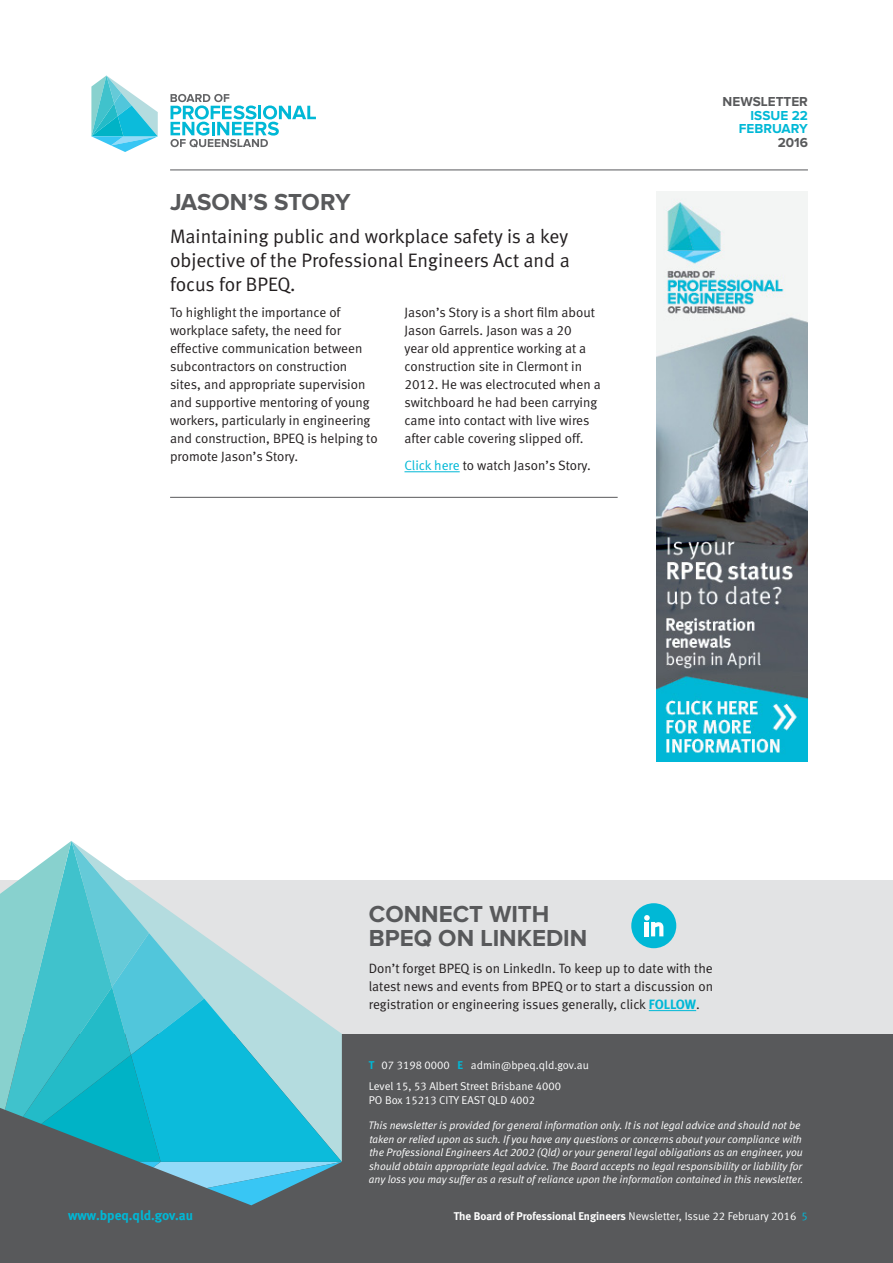
<style>
.page{position:relative;width:893px;height:1263px;background:#fff}
.page>*{position:absolute;margin:0;border:0;box-sizing:border-box;transform-origin:0 0}
.Heading_-_1_column{font:700 24px/24px "Proxima Nova";color:#58595b}
.Heading_-_2_column{font:700 24px "Proxima Nova";letter-spacing:-.01em;color:#58595b}
.Body_-_first_paragra{font:19.5px/24px "Meta Normal LF";color:#231f20;text-align:justify}
.Body{font:13.5px/18px "Meta Normal LF";color:#231f20}
.t1{font:13.5px "Meta Bold LF";color:#00b8d6}
.t2{font:700 13.5px/13.5px "Proxima Nova";color:#00b8d6;text-align:right}
.t3{font:700 13.5px "Proxima Nova";color:#58595b}
.t4{font:11.25px/14.2px "Meta Normal LF";color:#fff}
.t5{font:11.25px "Meta Bold LF";color:#fff}
.t6{font:italic 10.8px/13.5px "Meta Normal LF";color:#fff}
.s1{color:#00b8d6}
.s2{font-family:"Meta Bold LF";color:#00b8d6}
.s3{font-family:"Meta Normal LF"}
.s4{font-family:"Meta Normal LF";color:#00b8d6}
</style>
<div class="page">
<hr style="left:170px;top:170px;width:638px;height:1px;background:#58595b">
<svg style="left:171px;top:94px;width:145px;height:53px"></svg>
<svg style="left:91px;top:75px;width:67px;height:77px"></svg>
<div style="left:0;top:1033px;width:893px;height:230px;background:#58595b"></div>
<div style="left:0;top:880px;width:893px;height:153px;background:#e2e3e4"></div>
<svg style="left:0;top:841px;width:342px;height:364px"></svg>
<hr style="left:649px;top:1010px;width:47px;height:1px;background:#00b8d6">
<div style="left:631px;top:903px;width:45px;height:45px;background:#00b8d6;border-radius:50%"></div>
<svg style="left:644px;top:915px;width:19px;height:21px"></svg>
<hr style="left:404px;top:471px;width:56px;height:1px;background:#00b8d6">
<hr style="left:170px;top:497px;width:448px;height:1px;background:#58595b">
<img style="left:656px;top:191px;width:152px;height:570px">
<p class="Heading_-_2_column" style="left:170px;top:191px;width:182px">JASON’S STORY</p>
<p class="Body_-_first_paragra" style="left:170px;top:224px;width:401px">Maintaining public and workplace safety is a key objective of the Professional Engineers Act and a focus for BPEQ.</p>
<p class="Body" style="left:170px;top:303px;width:209px">To highlight the importance of workplace safety, the need for effective communication between subcontractors on construction sites, and appropriate supervision and supportive mentoring of young workers, particularly in engineering and construction, BPEQ is helping to promote Jason’s Story.</p>
<p class="Body" style="left:404px;top:303px;width:198px">Jason’s Story is a short film about<br>Jason Garrels. Jason was a 20<br>year old apprentice working at a construction site in Clermont in<br>2012. He was electrocuted when a switchboard he had been carrying came into contact with live wires after cable covering slipped off.</p>
<p class="Body" style="left:404px;top:456px;width:188px"><span class="s1">Click here</span> to watch Jason’s Story.</p>
<p class="t3" style="left:723px;top:96px;width:87px">NEWSLETTER</p>
<p class="t2" style="left:739px;top:109px;width:71px">ISSUE 22<br>FEBRUARY</p>
<p class="t3" style="left:778px;top:136px;width:32px">2016</p>
<p class="Heading_-_1_column" style="left:369px;top:903px;width:220px">CONNECT WITH<br>BPEQ ON LINKEDIN</p>
<p class="Body" style="left:369px;top:959px;width:346px;text-align:justify">Don’t forget BPEQ is on LinkedIn. To keep up to date with the latest news and events from BPEQ or to start a discussion on registration or engineering issues generally, click <span class="s2">FOLLOW</span>.</p>
<p class="t4" style="left:369px;top:1058px;width:222px"><span class="s2">T</span> 07 3198 0000 <span class="s2">E</span> admin@bpeq.qld.gov.au</p>
<p class="t4" style="left:369px;top:1078px;width:194px">Level 15, 53 Albert Street Brisbane 4000<br>PO Box 15213 CITY EAST QLD 4002</p>
<p class="t6" style="left:369px;top:1118px;width:436px">This newsletter is provided for general information only. It is not legal advice and should not be taken or relied upon as such. If you have any questions or concerns about your compliance with the Professional Engineers Act 2002 (Qld) or your general legal obligations as an engineer, you should obtain appropriate legal advice. The Board accepts no legal responsibility or liability for any loss you may suffer as a result of reliance upon the information contained in this newsletter.</p>
<p class="t1" style="left:68px;top:1208px;width:126px">www.bpeq.qld.gov.au</p>
<p class="t5" style="left:454px;top:1210px;width:356px">The Board of Professional Engineers <span class="s3">Newsletter, Issue 22 February 2016</span> <span class="s4">5</span></p>
</div>
